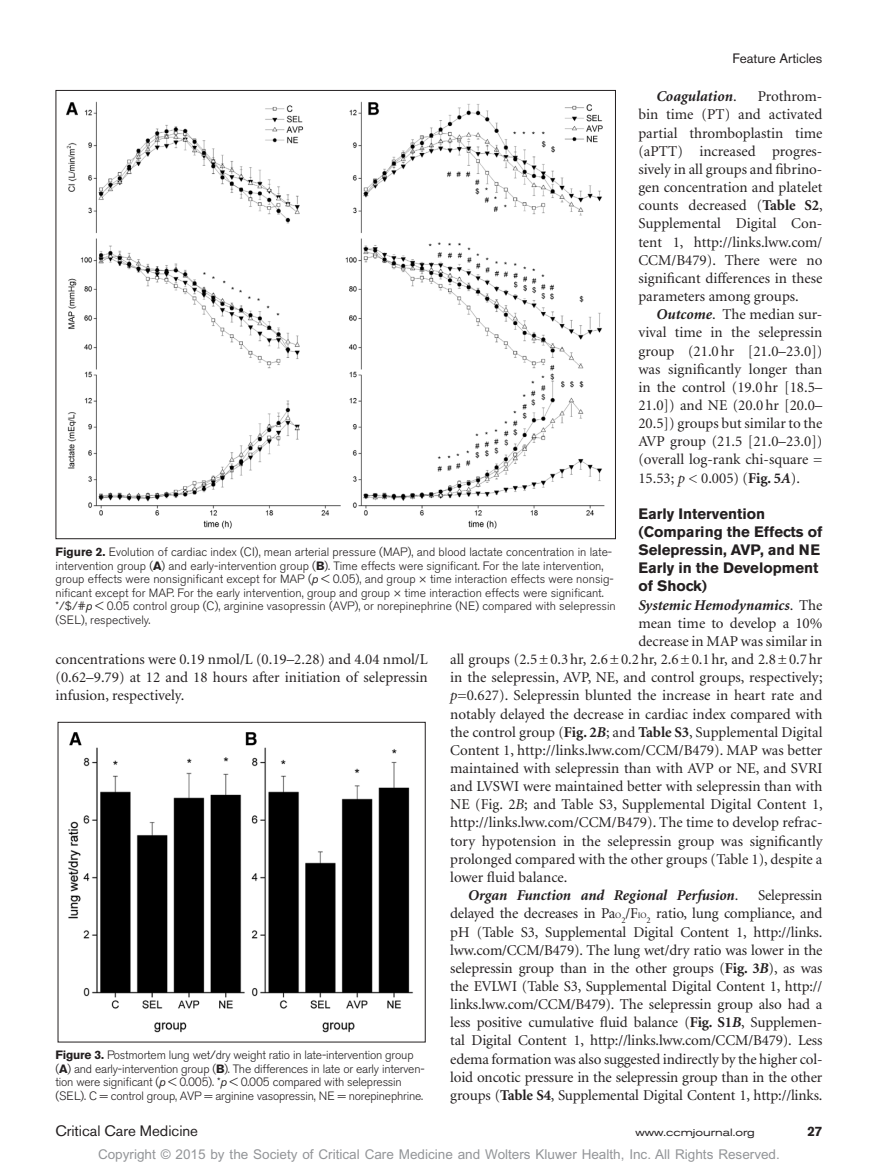
<style>
.page{position:relative;width:878px;height:1175px;background:#fff}
.page>*{position:absolute;margin:0;border:0;box-sizing:border-box;transform-origin:0 0}
.t1{font:15px/18.1px "Minion";color:#231f20;text-align:justify}
.t2{font:700 15px/18.1px "Akzidenz Grotesk BE";color:#231f20}
.t3{font:italic 700 15px "Minion";color:#231f20}
.t4{font:15px "Akzidenz Grotesk BE";color:#231f20}
.t5{font:13.5px "Arial MT Std";color:#939598}
.t6{font:13.5px "Akzidenz Grotesk BE";color:#231f20}
.t7{font:700 13.5px "Akzidenz Grotesk BE";color:#231f20}
.t8{font:300 12px/13.5px "Akzidenz Grotesk BE";color:#231f20}
.t9{font:expanded 10.5px "Akzidenz Grotesk BE";color:#231f20}
.s1{font-weight:700}
.s2{font-weight:700;font-style:italic}
.s3{font-style:italic}
.s4{font-weight:400;font-style:normal}
.s5{font-weight:400;font-style:italic}
.s6{font-size:8.25px}
</style>
<div class="page">
<svg style="left:55px;top:90px;width:561px;height:449px"></svg>
<svg style="left:57px;top:721px;width:369px;height:321px"></svg>
<p class="t6" style="left:732px;top:50px;width:91px">Feature Articles</p>
<p class="t1" style="left:638px;top:88px;width:186px;text-indent:119px">Prothrom&shy;bin time (PT) and activated partial thromboplastin time (aPTT) increased progres&shy;sively in all groups and fibrino&shy;gen concentration and platelet counts decreased (<span class="s1">Table S2</span>, Supplemental Digital Con&shy;tent 1, http://links.lww.com/ CCM/B479). There were no significant differences in these parameters among groups.</p>
<p class="t1" style="left:638px;top:306px;width:186px;text-indent:18px"><span class="s2">Outcome</span>. The median sur&shy;vival time in the selepressin group (21.0hr [21.0–23.0]) was significantly longer than in the control (19.0hr [18.5– 21.0]) and NE (20.0hr [20.0– 20.5]) groups but similar to the AVP group (21.5 [21.0–23.0]) (overall log-rank chi-square = 15.53; <span class="s3">p</span> &lt; 0.005) (<span class="s1">Fig. 5</span><span class="s2">A</span>).</p>
<p class="t2" style="left:638px;top:504px;width:185px">Early Intervention (Comparing the Effects of<br>Selepressin, AVP, and NE<br>Early in the Development of Shock)</p>
<p class="t3" style="left:638px;top:597px;width:185px">Systemic Hemodynamics<span class="s4">. The</span></p>
<p class="t1" style="left:638px;top:614px;width:185px">mean time to develop a 10%</p>
<p class="t1" style="left:638px;top:632px;width:185px">decrease in MAP was similar in</p>
<p class="t1" style="left:450px;top:650px;width:373px">all groups (2.5±0.3hr, 2.6±0.2hr, 2.6±0.1hr, and 2.8±0.7hr</p>
<p class="t1" style="left:450px;top:669px;width:374px">in the selepressin, AVP, NE, and control groups, respectively;</p>
<p class="t1" style="left:450px;top:687px;width:373px"><span class="s3">p</span>=0.627). Selepressin blunted the increase in heart rate and</p>
<p class="t1" style="left:450px;top:705px;width:373px">notably delayed the decrease in cardiac index compared with</p>
<p class="t1" style="left:450px;top:723px;width:373px">the control group (<span class="s1">Fig. 2</span><span class="s2">B</span>; and <span class="s1">Table S3</span>, Supplemental Digital</p>
<p class="t1" style="left:450px;top:741px;width:373px">Content 1, http://links.lww.com/CCM/B479). MAP was better</p>
<p class="t1" style="left:450px;top:759px;width:374px">maintained with selepressin than with AVP or NE, and SVRI</p>
<p class="t1" style="left:450px;top:778px;width:373px">and LVSWI were maintained better with selepressin than with</p>
<p class="t1" style="left:450px;top:796px;width:374px">NE (Fig. 2<span class="s3">B</span>; and Table S3, Supplemental Digital Content 1,</p>
<p class="t1" style="left:450px;top:814px;width:374px">http://links.lww.com/CCM/B479). The time to develop refrac-</p>
<p class="t1" style="left:450px;top:832px;width:374px">tory hypotension in the selepressin group was significantly</p>
<p class="t1" style="left:450px;top:850px;width:374px">prolonged compared with the other groups (Table 1), despite a</p>
<p class="t1" style="left:450px;top:868px;width:119px">lower fluid balance.</p>
<p class="t3" style="left:468px;top:887px;width:271px">Organ Function and Regional Perfusion<span class="s4">.</span></p>
<p class="t3" style="left:656px;top:89px;width:82px">Coagulation<span class="s4">.</span></p>
<p class="t8" style="left:56px;top:545px;width:561px"><span class="s1">Figure 2.</span> Evolution of cardiac index (CI), mean arterial pressure (MAP), and blood lactate concentration in late&shy;intervention group (<span class="s1">A</span>) and early-intervention group (<span class="s1">B</span>). Time effects were significant. For the late intervention, group effects were nonsignificant except for MAP (<span class="s5">p</span> &lt; 0.05), and group × time interaction effects were nonsig&shy;nificant except for MAP. For the early intervention, group and group × time interaction effects were significant. */$/#<span class="s5">p</span> &lt; 0.05 control group (C), arginine vasopressin (AVP), or norepinephrine (NE) compared with selepressin (SEL), respectively.</p>
<p class="t1" style="left:56px;top:651px;width:373px">concentrations were 0.19 nmol/L (0.19–2.28) and 4.04 nmol/L (0.62–9.79) at 12 and 18 hours after initiation of selepressin infusion, respectively.</p>
<p class="t1" style="left:450px;top:886px;width:374px;text-indent:308px">Selepressin delayed the decreases in Pa<span class="s6">o</span> <sub>2</sub>/F<span class="s6">io</span> <sub>2</sub> ratio, lung compliance, and pH (Table S3, Supplemental Digital Content 1, http://links. lww.com/CCM/B479). The lung wet/dry ratio was lower in the selepressin group than in the other groups (<span class="s1">Fig. 3</span><span class="s2">B</span>), as was the EVLWI (Table S3, Supplemental Digital Content 1, http:// links.lww.com/CCM/B479). The selepressin group also had a less positive cumulative fluid balance (<span class="s1">Fig. S1</span><span class="s2">B</span>, Supplemen&shy;tal Digital Content 1, http://links.lww.com/CCM/B479). Less edema formation was also suggested indirectly by the higher col&shy;loid oncotic pressure in the selepressin group than in the other groups (<span class="s1">Table S4</span>, Supplemental Digital Content 1, http://links.</p>
<p class="t8" style="left:55px;top:1048px;width:370px"><span class="s1">Figure 3.</span> Postmortem lung wet/dry weight ratio in late-intervention group (<span class="s1">A</span>) and early-intervention group (<span class="s1">B</span>). The differences in late or early interven&shy;tion were significant (<span class="s5">p</span> &lt; 0.005). *<span class="s5">p</span> &lt; 0.005 compared with selepressin (SEL). C = control group, AVP = arginine vasopressin, NE = norepinephrine.</p>
<p class="t4" style="left:56px;top:1121px;width:144px">Critical Care Medicine</p>
<p class="t9" style="left:635px;top:1126px;width:121px">www.ccmjournal.org</p>
<p class="t7" style="left:807px;top:1123px;width:16px">27</p>
<p class="t5" style="left:98px;top:1146px;width:683px">Copyright © 2015 by the Society of Critical Care Medicine and Wolters Kluwer Health, Inc. All Rights Reserved.</p>
</div>
